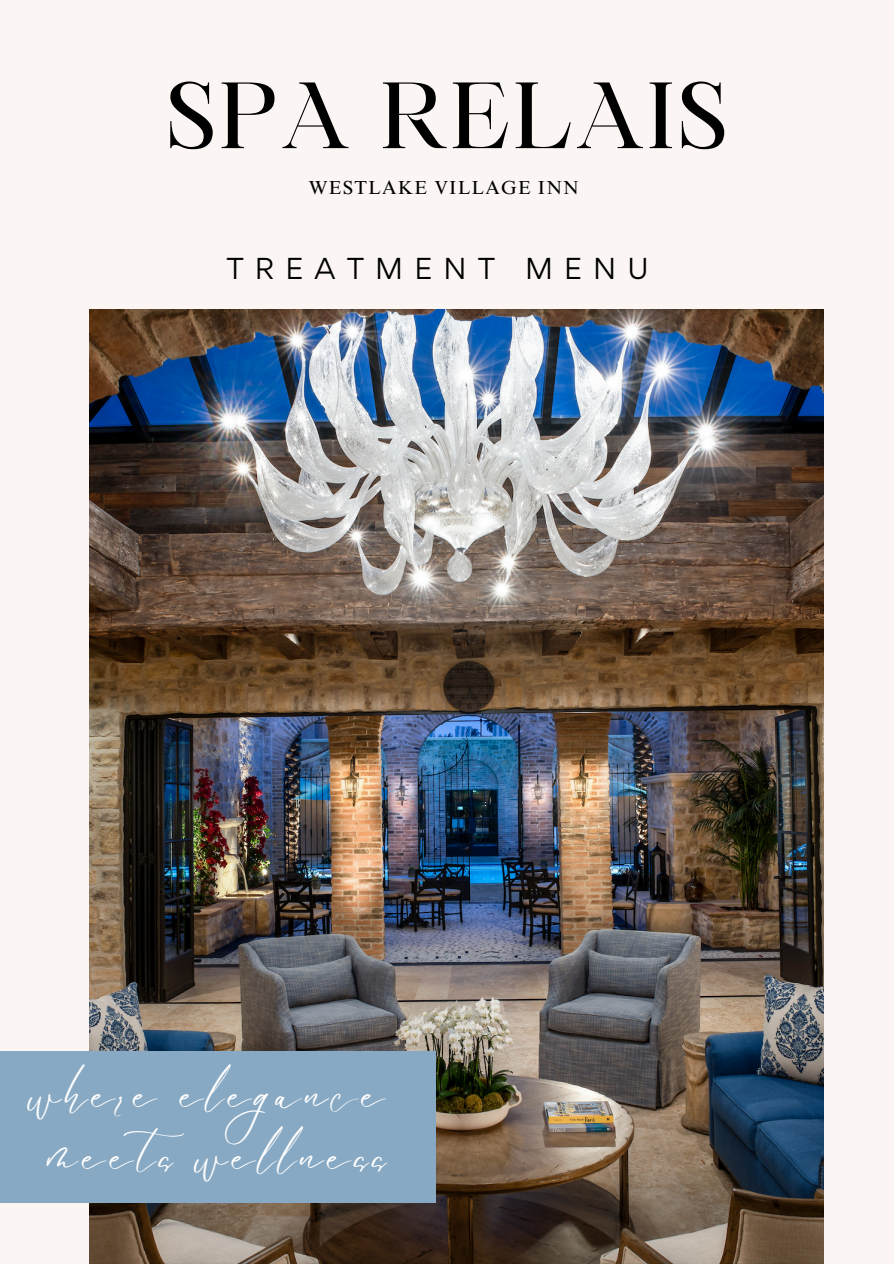
<style>
.page{position:relative;width:894px;height:1264px;background:#fff}
.page>*{position:absolute;margin:0;border:0;box-sizing:border-box;transform-origin:0 0}
.t1{font:90px "Maharlika";letter-spacing:.03em;color:#000}
.t2{font:36px/61.8px "Le Jour Script";letter-spacing:.12em;color:#fff;text-align:center}
.t3{font:27px "Gordita";letter-spacing:.41em;color:#000}
.t4{font:18.9px "Times NRMT Pro";letter-spacing:.065em;color:#000}
</style>
<div class="page">
<div style="left:0;top:0;width:893px;height:1263px;background:#fbf6f3"></div>
<img style="left:89px;top:309px;width:734px;height:954px">
<div style="left:0;top:1051px;width:435px;height:151px;background:#88a9c3"></div>
<p class="t1" style="left:166px;top:79px;width:563px">SPA RELAIS</p>
<h3 class="t4" style="left:309px;top:180px;width:271px">WESTLAKE VILLAGE INN</h3>
<p class="t3" style="left:226px;top:250px;width:423px">TREATMENT MENU</p>
<h2 class="t2" style="left:31px;top:1061px;width:358px">where elegance meets wellness</h2>
</div>
